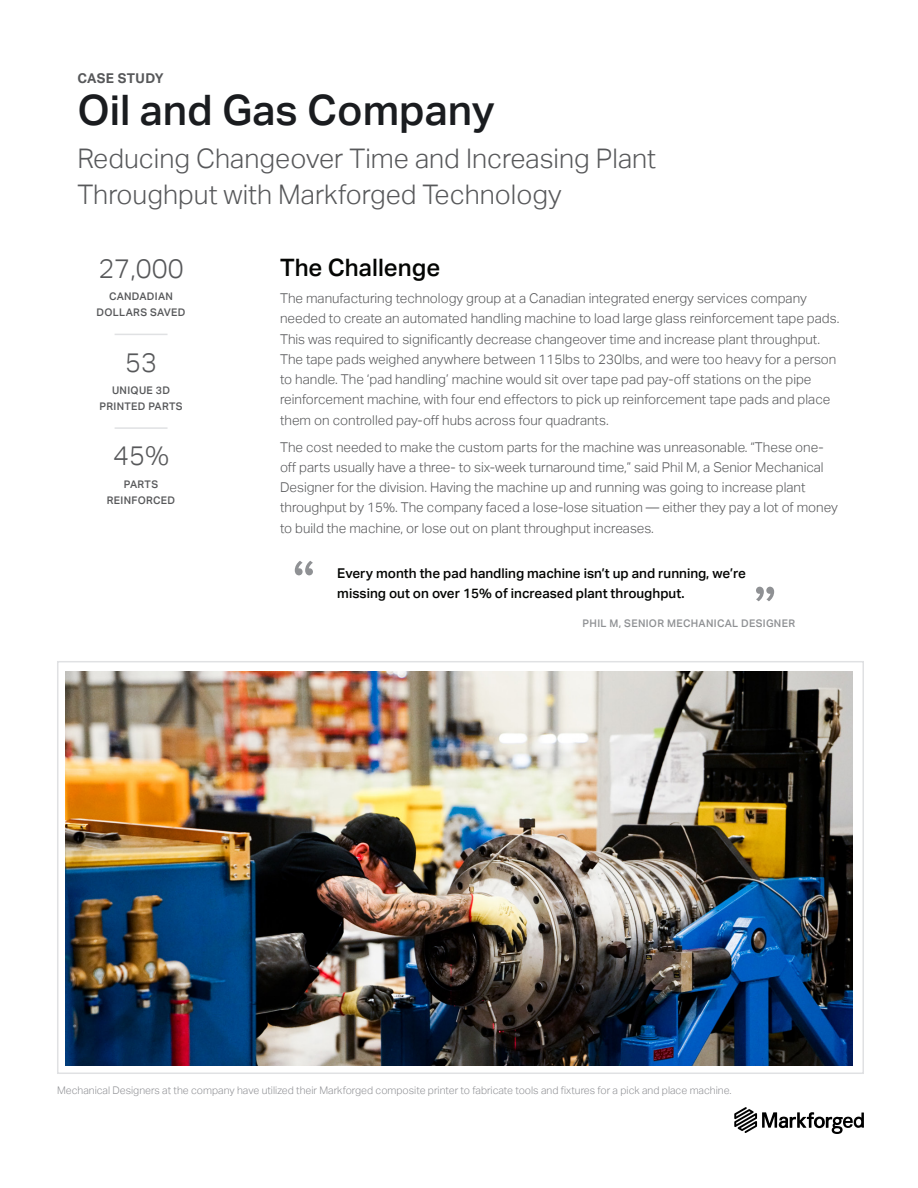
<style>
.page{position:relative;width:918px;height:1188px;background:#fff}
.page>*{position:absolute;margin:0;border:0;box-sizing:border-box;transform-origin:0 0}
.t1{font:500 42px "Aktiv Grotesk";color:#1a1c1f}
.numbers{font:300 27px/36px "Aktiv Grotesk";color:#57585a}
.t2{font:500 24px "Aktiv Grotesk";color:#040503}
.p_body{font:300 13.5px/20.2px "Aktiv Grotesk";color:#57585a}
.quote{font:500 13.5px/20.2px "Aktiv Grotesk";color:#040503}
.t3{font:700 13.5px "Aktiv Grotesk";letter-spacing:.02em;color:#57585a}
.t4{font:300 10.5px "Aktiv Grotesk";color:#909195}
.p_small{font:500 10.5px/15.8px "Aktiv Grotesk";letter-spacing:.03em;color:#57585a;text-align:center}
.p_caption{font:500 10.5px "Aktiv Grotesk";letter-spacing:.03em;color:#8f9194}
</style>
<div class="page">
<div style="left:57px;top:661px;width:807px;height:413px;border:2px solid #e0e1e3"></div>
<svg style="left:295px;top:561px;width:18px;height:14px"></svg>
<svg style="left:756px;top:587px;width:18px;height:14px"></svg>
<svg style="left:734px;top:1107px;width:130px;height:27px"></svg>
<img style="left:66px;top:672px;width:786px;height:394px">
<hr style="left:115px;top:427px;width:53px;height:2px;background:#e0e1e3">
<hr style="left:115px;top:334px;width:53px;height:1px;background:#e0e1e3">
<p class="t3" style="left:77px;top:71px;width:88px">CASE STUDY</p>
<p class="t1" style="left:77px;top:86px;width:419px">Oil and Gas Company</p>
<p class="numbers" style="left:77px;top:141px;width:580px">Reducing Changeover Time and Increasing Plant<br>Throughput with Markforged Technology</p>
<p class="numbers" style="left:98px;top:251px;width:87px">27,000</p>
<p class="p_small" style="left:97px;top:289px;width:90px">CANDADIAN<br>DOLLARS SAVED</p>
<p class="numbers" style="left:125px;top:344px;width:33px">53</p>
<p class="p_small" style="left:99px;top:383px;width:85px">UNIQUE 3D<br>PRINTED PARTS</p>
<p class="numbers" style="left:113px;top:438px;width:57px">45%</p>
<p class="p_small" style="left:107px;top:476px;width:70px">PARTS<br>REINFORCED</p>
<p class="t2" style="left:280px;top:254px;width:162px">The Challenge</p>
<p class="p_body" style="left:280px;top:288px;width:561px">The manufacturing technology group at a Canadian integrated energy services company needed to create an automated handling machine to load large glass reinforcement tape pads.<br>This was required to significantly decrease changeover time and increase plant throughput.<br>The tape pads weighed anywhere between 115lbs to 230lbs, and were too heavy for a person to handle. The ‘pad handling’ machine would sit over tape pad pay-off stations on the pipe reinforcement machine, with four end effectors to pick up reinforcement tape pads and place them on controlled pay-off hubs across four quadrants.</p>
<p class="p_body" style="left:280px;top:437px;width:559px">The cost needed to make the custom parts for the machine was unreasonable. “These one&shy;off parts usually have a three- to six-week turnaround time,” said Phil M, a Senior Mechanical Designer for the division. Having the machine up and running was going to increase plant throughput by 15%. The company faced a lose-lose situation — either they pay a lot of money to build the machine, or lose out on plant throughput increases.</p>
<p class="quote" style="left:337px;top:563px;width:410px">Every month the pad handling machine isn’t up and running, we’re missing out on over 15% of increased plant throughput.</p>
<p class="p_caption" style="left:583px;top:617px;width:214px">PHIL M, SENIOR MECHANICAL DESIGNER</p>
<p class="t4" style="left:57px;top:1084px;width:676px">Mechanical Designers at the company have utilized their Markforged composite printer to fabricate tools and fixtures for a pick and place machine.</p>
</div>
